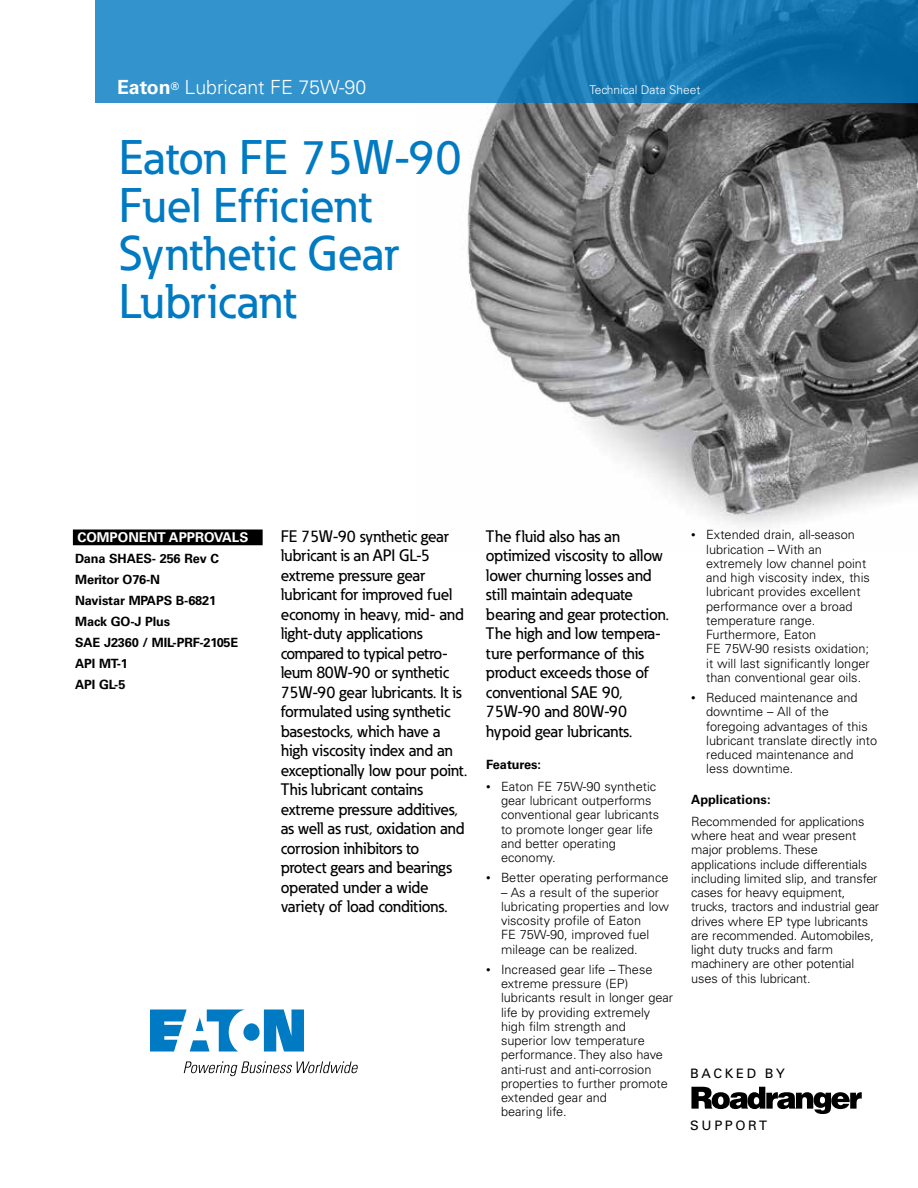
<style>
.page{position:relative;width:918px;height:1188px;background:#fff}
.page>*{position:absolute;margin:0;border:0;box-sizing:border-box;transform-origin:0 0}
.t1{font:500 48px/48px "Eaton";color:#007ac2}
.t2{font:300 19.5px "Univers";color:#fff}
.t3{font:500 16.5px/19.5px "Eaton";letter-spacing:-.01em;color:#000}
.t4{font:700 13.5px "Univers";color:#fff}
.t5{font:13.05px "Univers";letter-spacing:.2em;color:#000}
.t6{font:300 12.75px/14.2px "Univers";color:#000}
.t7{font:700 12.75px/21px "Univers";letter-spacing:-.01em;color:#000}
.t8{font:300 12px "Univers";color:#fff}
.s1{font-weight:700}
.s2{font-size:9px}
</style>
<div class="page">
<svg style="left:150px;top:1010px;width:154px;height:42px"></svg>
<svg style="left:184px;top:1061px;width:174px;height:15px"></svg>
<img style="left:467px;top:103px;width:451px;height:422px">
<svg style="left:95px;top:0;width:823px;height:103px;fill:#3293cd"></svg>
<svg style="left:691px;top:1087px;width:171px;height:27px"></svg>
<div style="left:73px;top:530px;width:190px;height:15px;background:#000"></div>
<h2 class="t2" style="left:117px;top:75px;width:251px"><span class="s1">Eaton</span><sup>®</sup> Lubricant FE 75W-90</h2>
<p class="t8" style="left:590px;top:82px;width:112px">Technical Data Sheet</p>
<h1 class="t1" style="left:119px;top:132px;width:344px">Eaton FE 75W-90<br>Fuel Efficient<br>Synthetic Gear<br>Lubricant</h1>
<p class="t4" style="left:77px;top:530px;width:173px">COMPONENT APPROVALS</p>
<p class="t7" style="left:75px;top:548px;width:165px">Dana SHAES- 256 Rev C<br>Meritor O76-N<br>Navistar MPAPS B-6821<br>Mack GO-J Plus<br>SAE J2360 / MIL-PRF-2105E<br>API MT-1<br>API GL-5</p>
<p class="t3" style="left:281px;top:526px;width:188px">FE 75W-90 synthetic gear lubricant is an API GL-5 extreme pressure gear lubricant for improved fuel economy in heavy, mid- and light-duty applications compared to typical petro&shy;leum 80W-90 or synthetic<br>75W-90 gear lubricants. It is formulated using synthetic basestocks, which have a high viscosity index and an exceptionally low pour point.<br>This lubricant contains extreme pressure additives, as well as rust, oxidation and corrosion inhibitors to protect gears and bearings operated under a wide variety of load conditions.</p>
<p class="t3" style="left:486px;top:526px;width:184px">The fluid also has an optimized viscosity to allow lower churning losses and still maintain adequate bearing and gear protection.<br>The high and low tempera&shy;ture performance of this product exceeds those of conventional SAE 90,<br>75W-90 and 80W-90 hypoid gear lubricants.</p>
<p class="t7" style="left:486px;top:754px;width:57px">Features:</p>
<p class="t6" style="left:501px;top:779px;width:160px;text-indent:-15px"><span class="s2">•</span> Eaton FE 75W-90 synthetic gear lubricant outperforms conventional gear lubricants to promote longer gear life and better operating economy.</p>
<p class="t6" style="left:486px;top:871px;width:184px"><span class="s2">•</span> Better operating performance</p>
<p class="t6" style="left:501px;top:885px;width:170px">– As a result of the superior lubricating properties and low viscosity profile of Eaton<br>FE 75W-90, improved fuel mileage can be realized.</p>
<p class="t6" style="left:501px;top:962px;width:174px;text-indent:-15px"><span class="s2">•</span> Increased gear life – These extreme pressure (EP) lubricants result in longer gear life by providing extremely high film strength and superior low temperature performance. They also have anti-rust and anti-corrosion properties to further promote extended gear and<br>bearing life.</p>
<p class="t6" style="left:706px;top:528px;width:165px;text-indent:-15px"><span class="s2">•</span> Extended drain, all-season lubrication – With an extremely low channel point and high viscosity index, this lubricant provides excellent performance over a broad temperature range.<br>Furthermore, Eaton<br>FE 75W-90 resists oxidation; it will last significantly longer than conventional gear oils.</p>
<p class="t6" style="left:706px;top:690px;width:173px;text-indent:-15px"><span class="s2">•</span> Reduced maintenance and downtime – All of the foregoing advantages of this lubricant translate directly into reduced maintenance and less downtime.</p>
<p class="t7" style="left:691px;top:789px;width:81px">Applications:</p>
<p class="t6" style="left:691px;top:814px;width:189px">Recommended for applications where heat and wear present major problems. These applications include differentials including limited slip, and transfer cases for heavy equipment, trucks, tractors and industrial gear drives where EP type lubricants are recommended. Automobiles, light duty trucks and farm machinery are other potential uses of this lubricant.</p>
<p class="t5" style="left:690px;top:1066px;width:96px">BACKED BY</p>
<p class="t5" style="left:690px;top:1118px;width:78px">SUPPORT</p>
</div>
